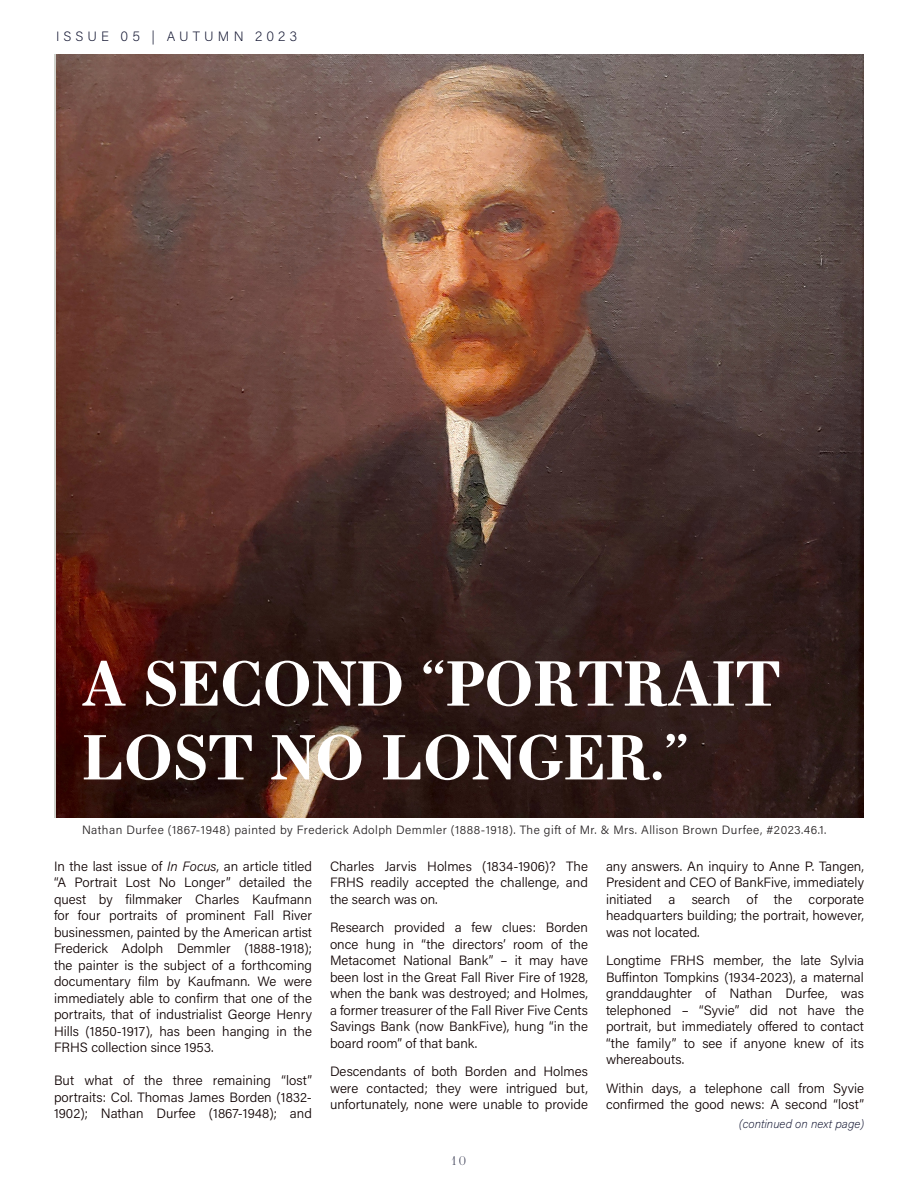
<style>
.page{position:relative;width:918px;height:1188px;background:#fff}
.page>*{position:absolute;margin:0;border:0;box-sizing:border-box;transform-origin:0 0}
.Main_Heading_-_Left_Align{font:700 61.5px/73.8px "Essonnes Text";color:#fff}
.Body_Text_-_Left_Justify{font:300 13.5px/16.5px "Acumin Pro";color:#0e0000;text-align:justify}
.t1{font:200 13.5px "Acumin Pro";letter-spacing:.3em;color:#0f122e}
.Body_Text_-_Left_Justify-2{font:300 12px "Acumin Pro";letter-spacing:.04em;color:#231f20}
.Body_Text_-_Left_Justify-3{font:italic 200 12px "Acumin Pro";color:#0f122e}
.t2{font:300 12px "Essonnes Display";color:#0f122e}
.s1{font-style:italic}
</style>
<div class="page">
<img style="left:56px;top:54px;width:808px;height:763px">
<p class="t1" style="left:56px;top:27px;width:243px">ISSUE 05 | AUTUMN 2023</p>
<p class="Main_Heading_-_Left_Align" style="left:82px;top:646px;width:700px">A SECOND “PORTRAIT<br>LOST NO LONGER.”</p>
<p class="Body_Text_-_Left_Justify-2" style="left:82px;top:822px;width:746px">Nathan Durfee (1867-1948) painted by Frederick Adolph Demmler (1888-1918). The gift of Mr. &amp; Mrs. Allison Brown Durfee, #2023.46.1.</p>
<p class="Body_Text_-_Left_Justify" style="left:54px;top:857px;width:260px">In the last issue of <span class="s1">In Focus</span>, an article titled “A Portrait Lost No Longer” detailed the quest by filmmaker Charles Kaufmann for four portraits of prominent Fall River businessmen, painted by the American artist Frederick Adolph Demmler (1888-1918); the painter is the subject of a forthcoming documentary film by Kaufmann. We were immediately able to confirm that one of the portraits, that of industrialist George Henry Hills (1850-1917), has been hanging in the FRHS collection since 1953.</p>
<p class="Body_Text_-_Left_Justify" style="left:54px;top:1072px;width:260px">But what of the three remaining “lost” portraits: Col. Thomas James Borden (1832- 1902); Nathan Durfee (1867-1948); and</p>
<p class="Body_Text_-_Left_Justify" style="left:330px;top:857px;width:260px">Charles Jarvis Holmes (1834-1906)? The FRHS readily accepted the challenge, and the search was on.</p>
<p class="Body_Text_-_Left_Justify" style="left:330px;top:919px;width:260px">Research provided a few clues: Borden once hung in “the directors’ room of the Metacomet National Bank” – it may have been lost in the Great Fall River Fire of 1928, when the bank was destroyed; and Holmes, a former treasurer of the Fall River Five Cents Savings Bank (now BankFive), hung “in the board room” of that bank.</p>
<p class="Body_Text_-_Left_Justify" style="left:330px;top:1063px;width:260px">Descendants of both Borden and Holmes were contacted; they were intrigued but, unfortunately, none were unable to provide</p>
<p class="t2" style="left:452px;top:1152px;width:16px">10</p>
<p class="Body_Text_-_Left_Justify" style="left:606px;top:857px;width:260px">any answers. An inquiry to Anne P. Tangen, President and CEO of BankFive, immediately initiated a search of the corporate headquarters building; the portrait, however, was not located.</p>
<p class="Body_Text_-_Left_Justify" style="left:606px;top:952px;width:260px">Longtime FRHS member, the late Sylvia Buffinton Tompkins (1934-2023), a maternal granddaughter of Nathan Durfee, was telephoned – “Syvie” did not have the portrait, but immediately offered to contact “the family” to see if anyone knew of its whereabouts.</p>
<p class="Body_Text_-_Left_Justify" style="left:606px;top:1079px;width:260px">Within days, a telephone call from Syvie confirmed the good news: A second “lost”</p>
<p class="Body_Text_-_Left_Justify-3" style="left:739px;top:1116px;width:126px">(continued on next page)</p>
</div>
